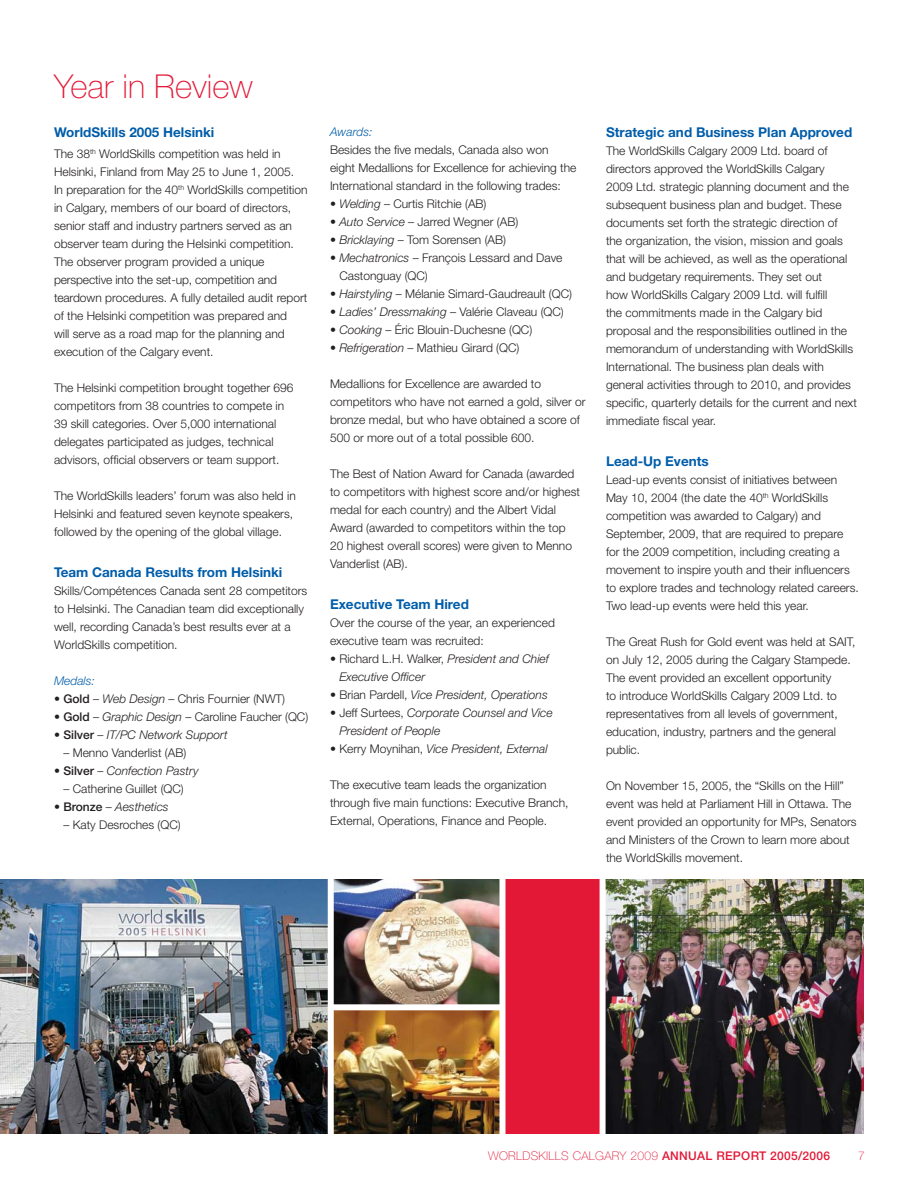
<style>
.page{position:relative;width:918px;height:1188px;background:#fff}
.page>*{position:absolute;margin:0;border:0;box-sizing:border-box;transform-origin:0 0}
.t1{font:100 33px "Helvetica Neue";color:#e31836}
.t2{font:700 13.5px "Helvetica Neue";color:#005daa}
.t3{font:300 12px/18px "Helvetica Neue";color:#231f20}
.t4{font:italic 300 12px/18px "Helvetica Neue";color:#231f20}
.t5{font:100 12px "Helvetica Neue";letter-spacing:.025em;color:#e31836}
.t6{font:italic 300 12px "Helvetica Neue";color:#005daa}
.s1{font-weight:500}
.s2{font-style:italic}
.s3{font-style:normal}
.s4{font-weight:500;font-style:normal}
</style>
<div class="page">
<img style="left:606px;top:880px;width:258px;height:254px">
<div style="left:504px;top:880px;width:97px;height:254px;background:#e31836"></div>
<img style="left:0;top:880px;width:500px;height:254px">
<div style="left:500px;top:878px;width:6px;height:259px;background:#fff"></div>
<div style="left:328px;top:878px;width:6px;height:259px;background:#fff"></div>
<div style="left:331px;top:1004px;width:171px;height:6px;background:#fff"></div>
<div style="left:600px;top:878px;width:6px;height:259px;background:#fff"></div>
<h1 class="t1" style="left:54px;top:74px;width:200px">Year in Review</h1>
<p class="t2" style="left:54px;top:127px;width:162px">WorldSkills 2005 Helsinki</p>
<p class="t3" style="left:54px;top:146px;width:255px">The 38<sup>th</sup> WorldSkills competition was held in Helsinki, Finland from May 25 to June 1, 2005.<br>In preparation for the 40<sup>th</sup> WorldSkills competition in Calgary, members of our board of directors, senior staff and industry partners served as an observer team during the Helsinki competition.<br>The observer program provided a unique perspective into the set-up, competition and teardown procedures. A fully detailed audit report of the Helsinki competition was prepared and<br>will serve as a road map for the planning and execution of the Calgary event.</p>
<p class="t3" style="left:54px;top:380px;width:241px">The Helsinki competition brought together 696 competitors from 38 countries to compete in 39 skill categories. Over 5,000 international delegates participated as judges, technical advisors, official observers or team support.</p>
<p class="t3" style="left:54px;top:488px;width:243px">The WorldSkills leaders’ forum was also held in<br>Helsinki and featured seven keynote speakers, followed by the opening of the global village.</p>
<p class="t2" style="left:54px;top:567px;width:230px">Team Canada Results from Helsinki</p>
<p class="t3" style="left:54px;top:582px;width:255px">Skills/Compétences Canada sent 28 competitors to Helsinki. The Canadian team did exceptionally well, recording Canada’s best results ever at a WorldSkills competition.</p>
<p class="t6" style="left:54px;top:676px;width:42px">Medals:</p>
<p class="t3" style="left:54px;top:690px;width:233px">• <span class="s1">Gold</span> – <span class="s2">Web Design</span> – Chris Fournier (NWT)</p>
<p class="t3" style="left:54px;top:708px;width:256px">• <span class="s1">Gold</span> – <span class="s2">Graphic Design</span> – Caroline Faucher (QC)</p>
<p class="t4" style="left:54px;top:726px;width:175px"><span class="s3">•</span> <span class="s4">Silver</span> <span class="s3">–</span> IT/PC Network Support</p>
<p class="t3" style="left:63px;top:744px;width:124px">– Menno Vanderlist (AB)</p>
<p class="t4" style="left:54px;top:762px;width:146px"><span class="s3">•</span> <span class="s4">Silver</span> <span class="s3">–</span> Confection Pastry</p>
<p class="t3" style="left:63px;top:780px;width:122px">– Catherine Guillet (QC)</p>
<p class="t4" style="left:54px;top:798px;width:116px"><span class="s3">•</span> <span class="s4">Bronze</span> <span class="s3">–</span> Aesthetics</p>
<p class="t3" style="left:63px;top:816px;width:119px">– Katy Desroches (QC)</p>
<p class="t6" style="left:330px;top:128px;width:44px">Awards:</p>
<p class="t3" style="left:330px;top:142px;width:248px">Besides the five medals, Canada also won eight Medallions for Excellence for achieving the<br>International standard in the following trades:</p>
<p class="t3" style="left:330px;top:196px;width:158px">• <span class="s2">Welding</span> – Curtis Ritchie (AB)</p>
<p class="t3" style="left:330px;top:214px;width:190px">• <span class="s2">Auto Service</span> – Jarred Wegner (AB)</p>
<p class="t3" style="left:330px;top:232px;width:178px">• <span class="s2">Bricklaying</span> – Tom Sorensen (AB)</p>
<p class="t3" style="left:339px;top:250px;width:225px;text-indent:-9px">• <span class="s2">Mechatronics</span> – François Lessard and Dave<br>Castonguay (QC)</p>
<p class="t3" style="left:330px;top:286px;width:244px">• <span class="s2">Hairstyling</span> – Mélanie Simard-Gaudreault (QC)</p>
<p class="t3" style="left:330px;top:304px;width:235px">• <span class="s2">Ladies’ Dressmaking</span> – Valérie Claveau (QC)</p>
<p class="t3" style="left:330px;top:322px;width:204px">• <span class="s2">Cooking</span> – Éric Blouin-Duchesne (QC)</p>
<p class="t3" style="left:330px;top:340px;width:191px">• <span class="s2">Refrigeration</span> – Mathieu Girard (QC)</p>
<p class="t3" style="left:330px;top:376px;width:257px">Medallions for Excellence are awarded to competitors who have not earned a gold, silver or bronze medal, but who have obtained a score of 500 or more out of a total possible 600.</p>
<p class="t3" style="left:330px;top:466px;width:252px">The Best of Nation Award for Canada (awarded to competitors with highest score and/or highest medal for each country) and the Albert Vidal Award (awarded to competitors within the top 20 highest overall scores) were given to Menno Vanderlist (AB).</p>
<p class="t2" style="left:330px;top:599px;width:140px">Executive Team Hired</p>
<p class="t3" style="left:330px;top:614px;width:226px">Over the course of the year, an experienced executive team was recruited:</p>
<p class="t4" style="left:339px;top:650px;width:211px;text-indent:-9px"><span class="s3">• Richard L.H. Walker,</span> President and Chief<br>Executive Officer</p>
<p class="t4" style="left:330px;top:686px;width:219px"><span class="s3">• Brian Pardell,</span> Vice President, Operations</p>
<p class="t4" style="left:339px;top:704px;width:215px;text-indent:-9px"><span class="s3">• Jeff Surtees,</span> Corporate Counsel and Vice<br>President of People</p>
<p class="t4" style="left:330px;top:740px;width:219px"><span class="s3">• Kerry Moynihan,</span> Vice President, External</p>
<p class="t3" style="left:330px;top:776px;width:240px">The executive team leads the organization through five main functions: Executive Branch,<br>External, Operations, Finance and People.</p>
<p class="t2" style="left:606px;top:127px;width:248px">Strategic and Business Plan Approved</p>
<p class="t3" style="left:606px;top:143px;width:252px">The WorldSkills Calgary 2009 Ltd. board of directors approved the WorldSkills Calgary<br>2009 Ltd. strategic planning document and the subsequent business plan and budget. These documents set forth the strategic direction of<br>the organization, the vision, mission and goals that will be achieved, as well as the operational and budgetary requirements. They set out<br>how WorldSkills Calgary 2009 Ltd. will fulfill<br>the commitments made in the Calgary bid proposal and the responsibilities outlined in the memorandum of understanding with WorldSkills International. The business plan deals with general activities through to 2010, and provides specific, quarterly details for the current and next immediate fiscal year.</p>
<p class="t2" style="left:606px;top:456px;width:104px">Lead-Up Events</p>
<p class="t3" style="left:606px;top:471px;width:254px">Lead-up events consist of initiatives between May 10, 2004 (the date the 40<sup>th</sup> WorldSkills competition was awarded to Calgary) and September, 2009, that are required to prepare for the 2009 competition, including creating a movement to inspire youth and their influencers to explore trades and technology related careers.<br>Two lead-up events were held this year.</p>
<p class="t3" style="left:606px;top:633px;width:251px">The Great Rush for Gold event was held at SAIT, on July 12, 2005 during the Calgary Stampede.<br>The event provided an excellent opportunity<br>to introduce WorldSkills Calgary 2009 Ltd. to representatives from all levels of government, education, industry, partners and the general public.</p>
<p class="t3" style="left:606px;top:777px;width:252px">On November 15, 2005, the “Skills on the Hill” event was held at Parliament Hill in Ottawa. The event provided an opportunity for MPs, Senators and Ministers of the Crown to learn more about the WorldSkills movement.</p>
<p class="t5" style="left:488px;top:1152px;width:344px">WORLDSKILLS CALGARY 2009 <span class="s1">ANNUAL REPORT 2005/2006</span></p>
<p class="t5" style="left:858px;top:1152px;width:8px">7</p>
</div>
